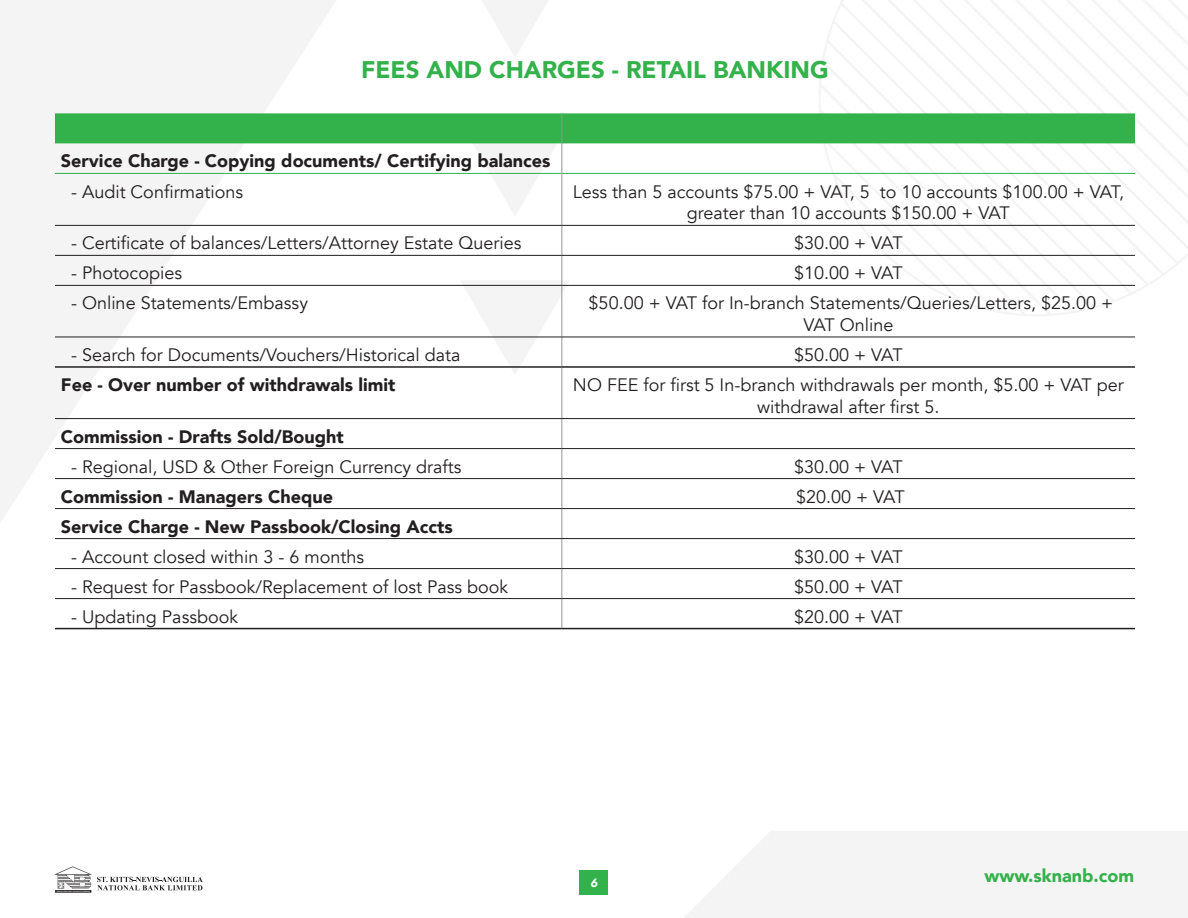
<style>
.page{position:relative;width:1188px;height:918px;background:#fff}
.page>*{position:absolute;margin:0;border:0;box-sizing:border-box;transform-origin:0 0}
.t1{font:900 24px "Avenir";color:#33b14a}
.t2{font:18px/21.6px "Avenir";color:#231f20;text-align:center}
.t3{font:900 18px "Avenir";color:#231f20}
.t4{font:900 18px "Avenir";color:#33b14a}
.t5{font:italic 900 12px "Avenir";color:#fff}
</style>
<div class="page">
<img style="left:0;top:0;width:1188px;height:918px">
<svg style="left:54px;top:866px;width:149px;height:27px"></svg>
<div style="left:580px;top:870px;width:28px;height:25px;background:#33b14a"></div>
<div style="left:55px;top:113px;width:1080px;height:30px;background:#33b14a"></div>
<hr style="left:55px;top:173px;width:507px;height:1px;background:#33b14a">
<hr style="left:562px;top:173px;width:573px;height:1px;background:#33b14a">
<hr style="left:562px;top:113px;width:1px;height:30px;background:#939598">
<hr style="left:562px;top:143px;width:1px;height:30px;background:#939598">
<hr style="left:562px;top:173px;width:1px;height:52px;background:#939598">
<svg style="left:562px;top:226px;width:1px;height:59px"></svg>
<hr style="left:562px;top:286px;width:1px;height:51px;background:#939598">
<svg style="left:562px;top:338px;width:1px;height:28px"></svg>
<hr style="left:562px;top:368px;width:1px;height:50px;background:#939598">
<svg style="left:562px;top:419px;width:1px;height:209px"></svg>
<hr style="left:55px;top:225px;width:507px;height:1px;background:#231f20">
<hr style="left:562px;top:225px;width:573px;height:1px;background:#231f20">
<hr style="left:55px;top:255px;width:507px;height:1px;background:#231f20">
<hr style="left:562px;top:255px;width:573px;height:1px;background:#231f20">
<hr style="left:55px;top:285px;width:507px;height:1px;background:#231f20">
<hr style="left:562px;top:285px;width:573px;height:1px;background:#231f20">
<hr style="left:55px;top:337px;width:507px;height:1px;background:#231f20">
<hr style="left:562px;top:337px;width:573px;height:1px;background:#231f20">
<hr style="left:55px;top:366px;width:507px;height:2px;background:#231f20">
<hr style="left:562px;top:366px;width:573px;height:2px;background:#231f20">
<hr style="left:55px;top:418px;width:507px;height:1px;background:#231f20">
<hr style="left:562px;top:418px;width:573px;height:1px;background:#231f20">
<hr style="left:55px;top:448px;width:507px;height:1px;background:#231f20">
<hr style="left:562px;top:448px;width:573px;height:1px;background:#231f20">
<hr style="left:55px;top:478px;width:507px;height:1px;background:#231f20">
<hr style="left:562px;top:478px;width:573px;height:1px;background:#231f20">
<hr style="left:55px;top:508px;width:507px;height:1px;background:#231f20">
<hr style="left:562px;top:508px;width:573px;height:1px;background:#231f20">
<hr style="left:55px;top:538px;width:507px;height:1px;background:#231f20">
<hr style="left:562px;top:538px;width:573px;height:1px;background:#231f20">
<hr style="left:55px;top:568px;width:507px;height:1px;background:#231f20">
<hr style="left:562px;top:568px;width:573px;height:1px;background:#231f20">
<hr style="left:55px;top:598px;width:507px;height:1px;background:#231f20">
<hr style="left:562px;top:598px;width:573px;height:1px;background:#231f20">
<hr style="left:55px;top:628px;width:507px;height:1px;background:#231f20">
<hr style="left:562px;top:628px;width:573px;height:1px;background:#231f20">
<p class="t1" style="left:361px;top:49px;width:469px">FEES AND CHARGES - RETAIL BANKING</p>
<p class="t3" style="left:61px;top:146px;width:491px">Service Charge - Copying documents/ Certifying balances</p>
<p class="t2" style="left:71px;top:181px;width:174px">- Audit Confirmations</p>
<p class="t2" style="left:573px;top:181px;width:553px">Less than 5 accounts $75.00 + VAT, 5 to 10 accounts $100.00 + VAT, greater than 10 accounts $150.00 + VAT</p>
<p class="t2" style="left:71px;top:233px;width:452px">- Certificate of balances/Letters/Attorney Estate Queries</p>
<p class="t2" style="left:794px;top:233px;width:110px">$30.00 + VAT</p>
<p class="t2" style="left:71px;top:263px;width:113px">- Photocopies</p>
<p class="t2" style="left:794px;top:263px;width:110px">$10.00 + VAT</p>
<p class="t2" style="left:71px;top:293px;width:239px">- Online Statements/Embassy</p>
<p class="t2" style="left:589px;top:293px;width:526px">$50.00 + VAT for In-branch Statements/Queries/Letters, $25.00 +<br>VAT Online</p>
<p class="t2" style="left:71px;top:344px;width:391px">- Search for Documents/Vouchers/Historical data</p>
<p class="t2" style="left:794px;top:344px;width:110px">$50.00 + VAT</p>
<p class="t3" style="left:61px;top:369px;width:336px">Fee - Over number of withdrawals limit</p>
<p class="t2" style="left:573px;top:374px;width:552px">NO FEE for first 5 In-branch withdrawals per month, $5.00 + VAT per withdrawal after first 5.</p>
<p class="t3" style="left:61px;top:421px;width:284px">Commission - Drafts Sold/Bought</p>
<p class="t2" style="left:71px;top:456px;width:392px">- Regional, USD &amp; Other Foreign Currency drafts</p>
<p class="t2" style="left:794px;top:456px;width:110px">$30.00 + VAT</p>
<p class="t3" style="left:61px;top:481px;width:274px">Commission - Managers Cheque</p>
<p class="t2" style="left:796px;top:486px;width:110px">$20.00 + VAT</p>
<p class="t3" style="left:61px;top:511px;width:393px">Service Charge - New Passbook/Closing Accts</p>
<p class="t2" style="left:71px;top:546px;width:295px">- Account closed within 3 - 6 months</p>
<p class="t2" style="left:794px;top:546px;width:110px">$30.00 + VAT</p>
<p class="t2" style="left:71px;top:576px;width:439px">- Request for Passbook/Replacement of lost Pass book</p>
<p class="t2" style="left:794px;top:576px;width:110px">$50.00 + VAT</p>
<p class="t2" style="left:71px;top:606px;width:169px">- Updating Passbook</p>
<p class="t2" style="left:794px;top:606px;width:110px">$20.00 + VAT</p>
<p class="t5" style="left:590px;top:873px;width:9px">6</p>
<p class="t4" style="left:984px;top:860px;width:151px">www.sknanb.com</p>
</div>
